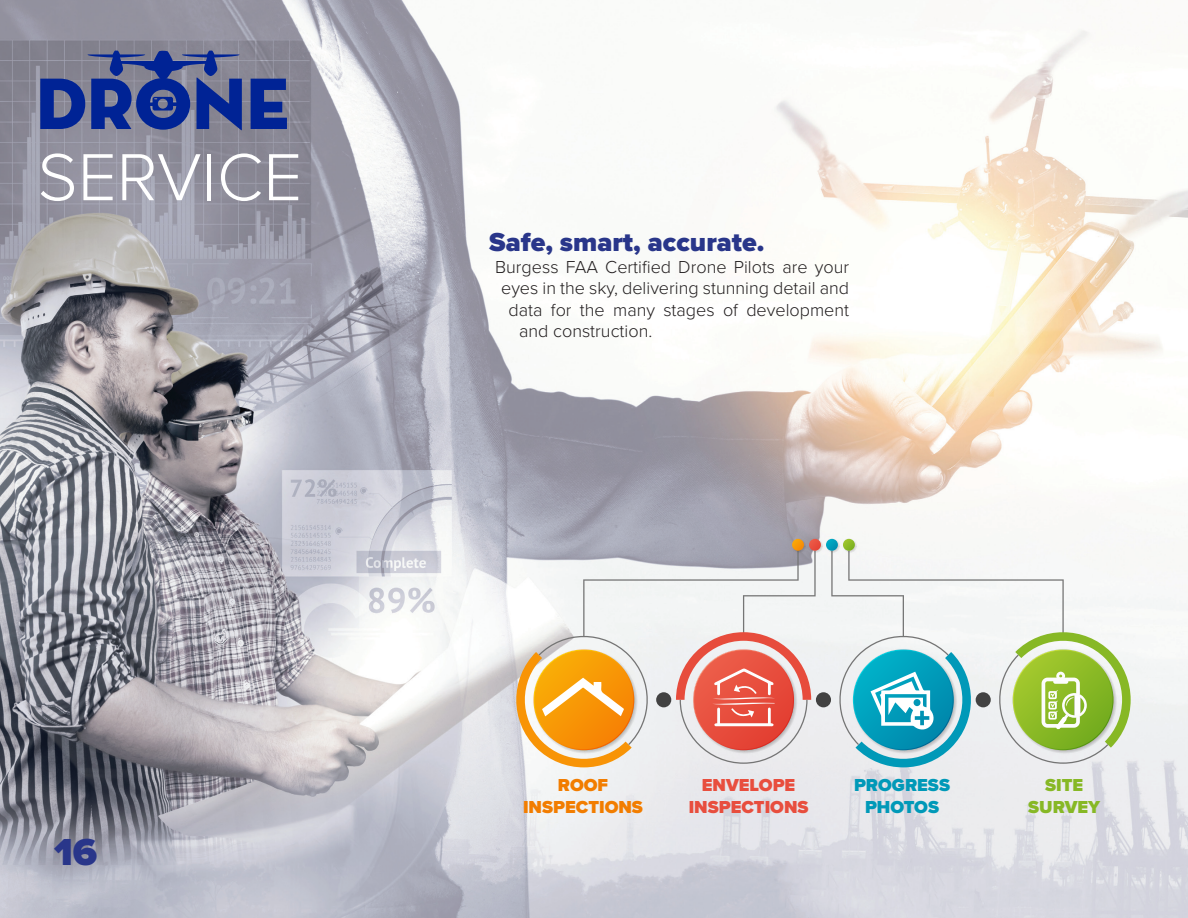
<style>
.page{position:relative;width:1188px;height:918px;background:#fff}
.page>*{position:absolute;margin:0;border:0;box-sizing:border-box;transform-origin:0 0}
.t1{font:300 69px "Proxima Nova";color:#fff}
.t2{font:900 39px "Proxima Nova";color:#29368a}
.t3{font:900 27px "Proxima Nova";color:#29368a}
.t4{font:300 18px "Proxima Nova";color:#231f20}
.t5{font:900 18px "Proxima Nova";color:#e84e3e}
.t6{font:900 18px "Proxima Nova";color:#f27d00}
.t7{font:900 18px "Proxima Nova";color:#0099b8}
.t8{font:900 18px "Proxima Nova";color:#87b825}
</style>
<div class="page">
<img style="left:0;top:0;width:1188px;height:918px">
<svg style="left:40px;top:51px;width:247px;height:79px;background:#485794"></svg>
<svg style="left:510px;top:538px;width:621px;height:231px"></svg>
<p class="t1" style="left:38px;top:126px;width:266px">SERVICE</p>
<p class="t2" style="left:54px;top:822px;width:45px">16</p>
<p class="t3" style="left:489px;top:222px;width:277px">Safe, smart, accurate.</p>
<p class="t4" style="left:495px;top:253px;width:355px">Burgess FAA Certified Drone Pilots are your</p>
<p class="t4" style="left:501px;top:275px;width:349px">eyes in the sky, delivering stunning detail and</p>
<p class="t4" style="left:509px;top:296px;width:342px">data for the many stages of development</p>
<p class="t4" style="left:519px;top:318px;width:135px">and construction.</p>
<p class="t6" style="left:558px;top:772px;width:52px">ROOF</p>
<p class="t6" style="left:523px;top:794px;width:121px">INSPECTIONS</p>
<p class="t5" style="left:702px;top:772px;width:95px">ENVELOPE</p>
<p class="t5" style="left:689px;top:794px;width:121px">INSPECTIONS</p>
<p class="t7" style="left:854px;top:772px;width:97px">PROGRESS</p>
<p class="t7" style="left:865px;top:794px;width:76px">PHOTOS</p>
<p class="t8" style="left:1045px;top:772px;width:40px">SITE</p>
<p class="t8" style="left:1028px;top:794px;width:73px">SURVEY</p>
</div>
